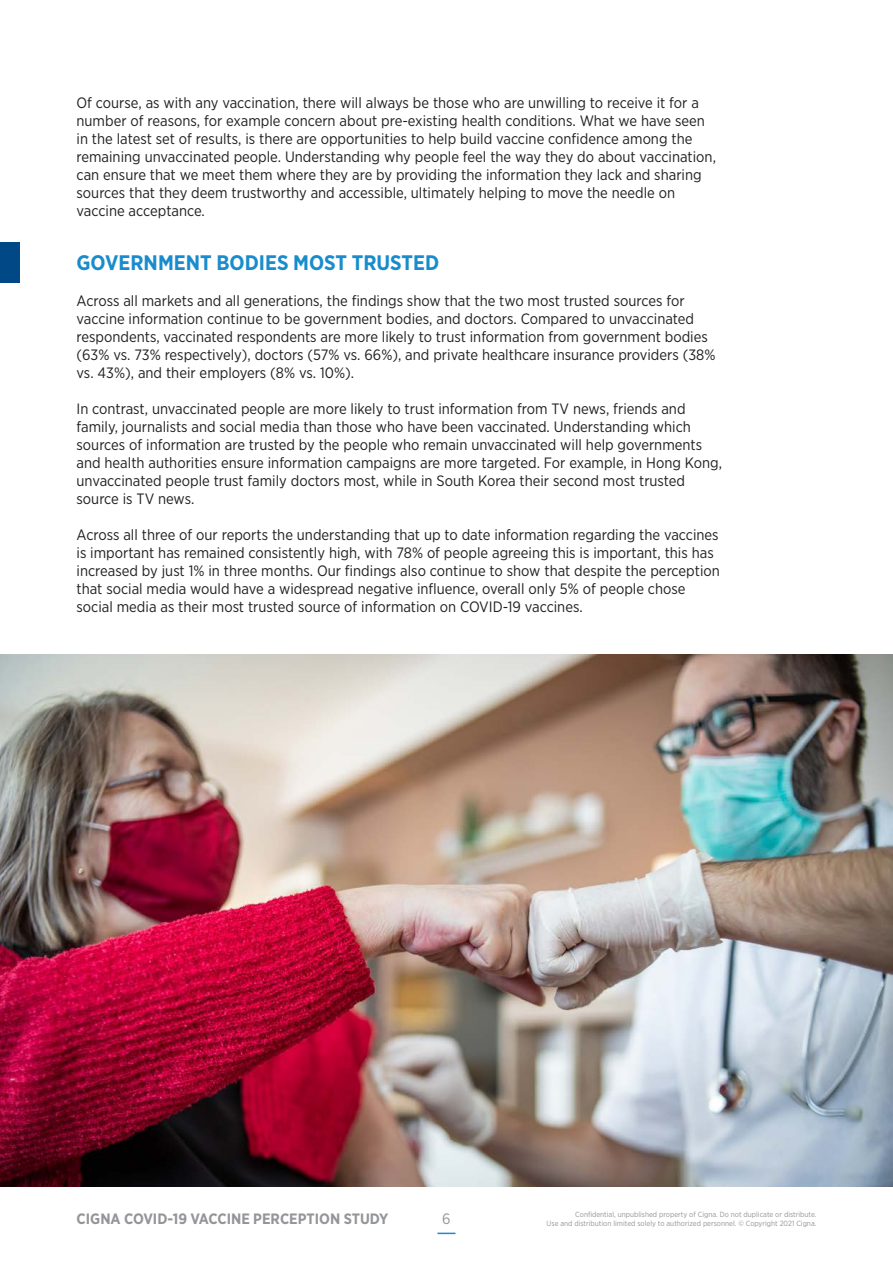
<style>
.page{position:relative;width:893px;height:1263px;background:#fff}
.page>*{position:absolute;margin:0;border:0;box-sizing:border-box;transform-origin:0 0}
.t1{font:700 21px "Gotham Narrow";color:#188ccc}
.t2{font:15px/18px "Gotham Narrow";color:#231f20}
.t3{font:700 15px "Gotham Narrow";color:#939598}
.t4{font:15px "Gotham Narrow";color:#939598}
.t5{font:7.5px "Gotham Narrow";color:#939598}
</style>
<div class="page">
<svg style="left:437px;top:1232px;width:18px;height:2px"></svg>
<div style="left:0;top:242px;width:19px;height:41px;background:#004986"></div>
<img style="left:0;top:654px;width:892px;height:532px">
<p class="t2" style="left:77px;top:93px;width:641px">Of course, as with any vaccination, there will always be those who are unwilling to receive it for a number of reasons, for example concern about pre-existing health conditions. What we have seen in the latest set of results, is there are opportunities to help build vaccine confidence among the remaining unvaccinated people. Understanding why people feel the way they do about vaccination, can ensure that we meet them where they are by providing the information they lack and sharing sources that they deem trustworthy and accessible, ultimately helping to move the needle on vaccine acceptance.</p>
<h1 class="t1" style="left:77px;top:249px;width:364px">GOVERNMENT BODIES MOST TRUSTED</h1>
<p class="t2" style="left:77px;top:291px;width:640px">Across all markets and all generations, the findings show that the two most trusted sources for vaccine information continue to be government bodies, and doctors. Compared to unvaccinated respondents, vaccinated respondents are more likely to trust information from government bodies (63% vs. 73% respectively), doctors (57% vs. 66%), and private healthcare insurance providers (38% vs. 43%), and their employers (8% vs. 10%).</p>
<p class="t2" style="left:77px;top:399px;width:647px">In contrast, unvaccinated people are more likely to trust information from TV news, friends and family, journalists and social media than those who have been vaccinated. Understanding which sources of information are trusted by the people who remain unvaccinated will help governments and health authorities ensure information campaigns are more targeted. For example, in Hong Kong, unvaccinated people trust family doctors most, while in South Korea their second most trusted source is TV news.</p>
<p class="t2" style="left:77px;top:525px;width:645px">Across all three of our reports the understanding that up to date information regarding the vaccines is important has remained consistently high, with 78% of people agreeing this is important, this has increased by just 1% in three months. Our findings also continue to show that despite the perception that social media would have a widespread negative influence, overall only 5% of people chose social media as their most trusted source of information on COVID-19 vaccines.</p>
<p class="t4" style="left:442px;top:1209px;width:10px">6</p>
<p class="t5" style="left:575px;top:1209px;width:243px">Confidential, unpublished property of Cigna. Do not duplicate or distribute.</p>
<p class="t3" style="left:77px;top:1209px;width:313px">CIGNA COVID-19 VACCINE PERCEPTION STUDY</p>
<p class="t5" style="left:547px;top:1218px;width:271px">Use and distribution limited solely to authorized personnel. © Copyright 2021 Cigna.</p>
</div>
